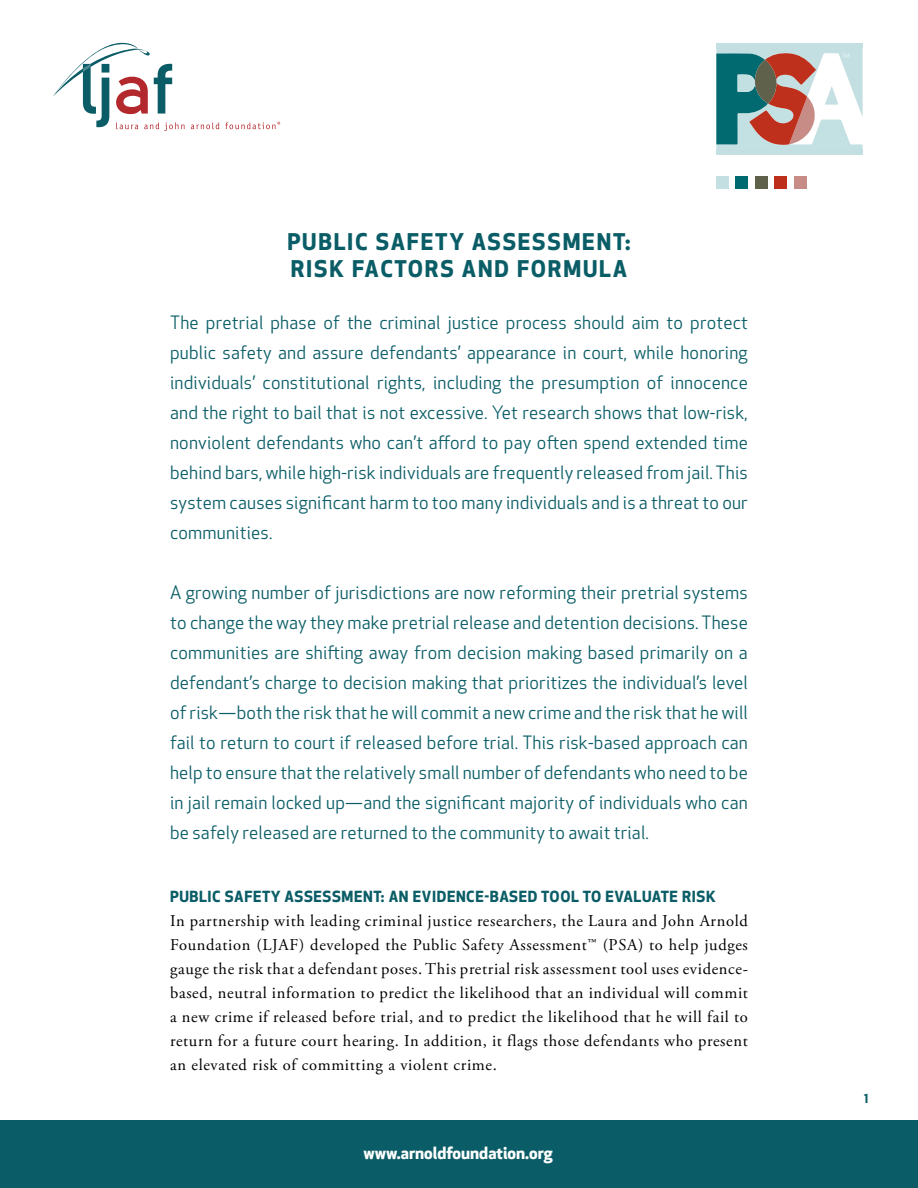
<style>
.page{position:relative;width:918px;height:1188px;background:#fff}
.page>*{position:absolute;margin:0;border:0;box-sizing:border-box;transform-origin:0 0}
.t1{font:700 22.5px/27px "Apex New";letter-spacing:.08em;color:#0a5d66}
.t2{font:18px/30px "Apex New";letter-spacing:.01em;color:#0a5d66;text-align:justify}
.t3{font:16.5px/24px "Adobe Garamond Pro";letter-spacing:.04em;color:#000;text-align:justify}
.t4{font:700 16.5px "Apex New";color:#fff}
.t5{font:700 15px "Apex New";letter-spacing:.04em;color:#0a5d66}
.t6{font:700 12px "Apex New";color:#0a5d66}
.t7{font:5.7px "Apex New";color:#fff}
</style>
<div class="page">
<svg style="left:191px;top:122px;width:28px;height:7px"></svg>
<svg style="left:53px;top:43px;width:132px;height:88px"></svg>
<svg style="left:225px;top:122px;width:55px;height:7px"></svg>
<svg style="left:716px;top:49px;width:147px;height:100px"></svg>
<div style="left:716px;top:176px;width:12px;height:13px;background:#c3dfe1"></div>
<div style="left:736px;top:176px;width:12px;height:13px;background:#006a71"></div>
<div style="left:755px;top:176px;width:12px;height:13px;background:#5f614b"></div>
<div style="left:775px;top:176px;width:12px;height:13px;background:#be2f1b"></div>
<div style="left:794px;top:176px;width:13px;height:13px;background:#c68c85"></div>
<div style="left:716px;top:44px;width:147px;height:5px;background:#c3dfe1"></div>
<div style="left:716px;top:149px;width:147px;height:5px;background:#c3dfe1"></div>
<div style="left:0;top:1120px;width:918px;height:68px;background:#0a5d66"></div>
<p class="t1" style="left:287px;top:227px;width:345px">PUBLIC SAFETY ASSESSMENT:<br>RISK FACTORS AND FORMULA</p>
<p class="t2" style="left:170px;top:307px;width:579px">The pretrial phase of the criminal justice process should aim to protect public safety and assure defendants’ appearance in court, while honoring individuals’ constitutional rights, including the presumption of innocence and the right to bail that is not excessive. Yet research shows that low-risk, nonviolent defendants who can’t afford to pay often spend extended time behind bars, while high-risk individuals are frequently released from jail. This system causes significant harm to too many individuals and is a threat to our communities.</p>
<p class="t2" style="left:170px;top:577px;width:579px">A growing number of jurisdictions are now reforming their pretrial systems to change the way they make pretrial release and detention decisions. These communities are shifting away from decision making based primarily on a defendant’s charge to decision making that prioritizes the individual’s level of risk—both the risk that he will commit a new crime and the risk that he will fail to return to court if released before trial. This risk-based approach can help to ensure that the relatively small number of defendants who need to be in jail remain locked up—and the significant majority of individuals who can be safely released are returned to the community to await trial.</p>
<p class="t5" style="left:170px;top:885px;width:547px">PUBLIC SAFETY ASSESSMENT: AN EVIDENCE-BASED TOOL TO EVALUATE RISK</p>
<p class="t3" style="left:170px;top:909px;width:579px">In partnership with leading criminal justice researchers, the Laura and John Arnold Foundation (LJAF) developed the Public Safety Assessment™ (PSA) to help judges gauge the risk that a defendant poses. This pretrial risk assessment tool uses evidence&shy;based, neutral information to predict the likelihood that an individual will commit a new crime if released before trial, and to predict the likelihood that he will fail to return for a future court hearing. In addition, it flags those defendants who present an elevated risk of committing a violent crime.</p>
<p class="t4" style="left:363px;top:1141px;width:191px">www.arnoldfoundation.org</p>
<p class="t7" style="left:842px;top:52px;width:9px">TM</p>
<p class="t6" style="left:864px;top:1089px;width:6px">1</p>
</div>
